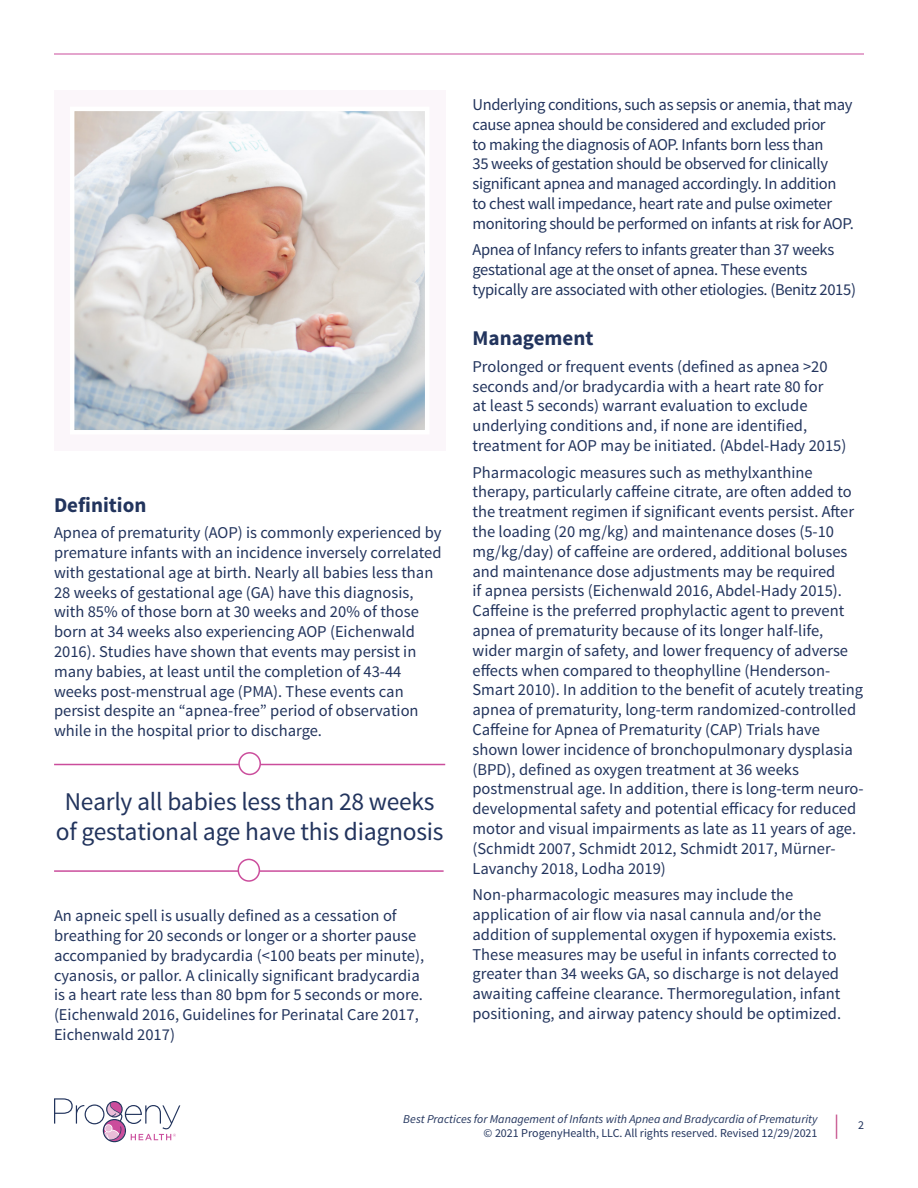
<style>
.page{position:relative;width:918px;height:1188px;background:#fff}
.page>*{position:absolute;margin:0;border:0;box-sizing:border-box;transform-origin:0 0}
.t1{font:25.5px/30.6px "Source Sans Pro";letter-spacing:-.01em;color:#22345d;text-align:center}
.t2{font:700 21px "Source Sans Pro";color:#22345d}
.t3{font:16.5px/19.8px "Source Sans Pro";color:#22345d}
.t4{font:16.5px/19.8px "Source Sans Pro";letter-spacing:-.02em;color:#22345d}
.t5{font:italic 12px "Source Sans Pro";color:#22345d}
.t6{font:12px "Source Sans Pro";color:#22345d}
</style>
<div class="page">
<svg style="left:836px;top:1115px;width:1px;height:24px"></svg>
<hr style="left:54px;top:54px;width:810px;height:1px;background:#cb4d9c">
<svg style="left:54px;top:1098px;width:126px;height:44px"></svg>
<hr style="left:54px;top:870px;width:390px;height:2px;background:#cb4d9c">
<div style="left:238px;top:859px;width:21px;height:22px;background:#fff;border-radius:50%"></div>
<div style="left:238px;top:859px;width:22px;height:23px;border:2px solid #cb4d9c;border-radius:50%"></div>
<hr style="left:54px;top:764px;width:391px;height:1px;background:#cb4d9c">
<div style="left:239px;top:753px;width:21px;height:21px;background:#fff;border-radius:50%"></div>
<div style="left:238px;top:752px;width:23px;height:23px;border:2px solid #cb4d9c;border-radius:50%"></div>
<div style="left:54px;top:90px;width:391px;height:361px;background:#fbf6fa"></div>
<img style="left:75px;top:112px;width:349px;height:318px">
<div style="left:70px;top:107px;width:359px;height:328px;border:4px solid #fff"></div>
<p class="t2" style="left:54px;top:491px;width:94px">Definition</p>
<p class="t3" style="left:54px;top:523px;width:389px">Apnea of prematurity (AOP) is commonly experienced by premature infants with an incidence inversely correlated with gestational age at birth. Nearly all babies less than 28 weeks of gestational age (GA) have this diagnosis, with 85% of those born at 30 weeks and 20% of those born at 34 weeks also experiencing AOP (Eichenwald 2016). Studies have shown that events may persist in many babies, at least until the completion of 43-44 weeks post-menstrual age (PMA). These events can persist despite an “apnea-free” period of observation while in the hospital prior to discharge.</p>
<p class="t1" style="left:56px;top:786px;width:389px">Nearly all babies less than 28 weeks of gestational age have this diagnosis</p>
<p class="t3" style="left:54px;top:906px;width:372px">An apneic spell is usually defined as a cessation of breathing for 20 seconds or longer or a shorter pause accompanied by bradycardia (&lt;100 beats per minute), cyanosis, or pallor. A clinically significant bradycardia is a heart rate less than 80 bpm for 5 seconds or more. (Eichenwald 2016, Guidelines for Perinatal Care 2017, Eichenwald 2017)</p>
<p class="t4" style="left:472px;top:95px;width:383px">Underlying conditions, such as sepsis or anemia, that may cause apnea should be considered and excluded prior<br>to making the diagnosis of AOP. Infants born less than<br>35 weeks of gestation should be observed for clinically significant apnea and managed accordingly. In addition to chest wall impedance, heart rate and pulse oximeter monitoring should be performed on infants at risk for AOP.</p>
<p class="t4" style="left:472px;top:240px;width:385px">Apnea of Infancy refers to infants greater than 37 weeks gestational age at the onset of apnea. These events typically are associated with other etiologies. (Benitz 2015)</p>
<p class="t2" style="left:472px;top:325px;width:123px">Management</p>
<p class="t3" style="left:472px;top:357px;width:376px">Prolonged or frequent events (defined as apnea &gt;20 seconds and/or bradycardia with a heart rate 80 for<br>at least 5 seconds) warrant evaluation to exclude underlying conditions and, if none are identified, treatment for AOP may be initiated. (Abdel-Hady 2015)</p>
<p class="t3" style="left:472px;top:463px;width:393px">Pharmacologic measures such as methylxanthine therapy, particularly caffeine citrate, are often added to the treatment regimen if significant events persist. After the loading (20 mg/kg) and maintenance doses (5-10 mg/kg/day) of caffeine are ordered, additional boluses and maintenance dose adjustments may be required<br>if apnea persists (Eichenwald 2016, Abdel-Hady 2015).<br>Caffeine is the preferred prophylactic agent to prevent apnea of prematurity because of its longer half-life, wider margin of safety, and lower frequency of adverse effects when compared to theophylline (Henderson-Smart 2010). In addition to the benefit of acutely treating apnea of prematurity, long-term randomized-controlled Caffeine for Apnea of Prematurity (CAP) Trials have shown lower incidence of bronchopulmonary dysplasia (BPD), defined as oxygen treatment at 36 weeks postmenstrual age. In addition, there is long-term neuro&shy;developmental safety and potential efficacy for reduced motor and visual impairments as late as 11 years of age. (Schmidt 2007, Schmidt 2012, Schmidt 2017, Mürner-Lavanchy 2018, Lodha 2019)</p>
<p class="t3" style="left:472px;top:885px;width:370px">Non-pharmacologic measures may include the application of air flow via nasal cannula and/or the addition of supplemental oxygen if hypoxemia exists.<br>These measures may be useful in infants corrected to greater than 34 weeks GA, so discharge is not delayed awaiting caffeine clearance. Thermoregulation, infant positioning, and airway patency should be optimized.</p>
<p class="t5" style="left:403px;top:1112px;width:416px">Best Practices for Management of Infants with Apnea and Bradycardia of Prematurity</p>
<p class="t6" style="left:484px;top:1126px;width:335px">© 2021 ProgenyHealth, LLC. All rights reserved. Revised 12/29/2021</p>
<p class="t6" style="left:858px;top:1118px;width:7px">2</p>
</div>
